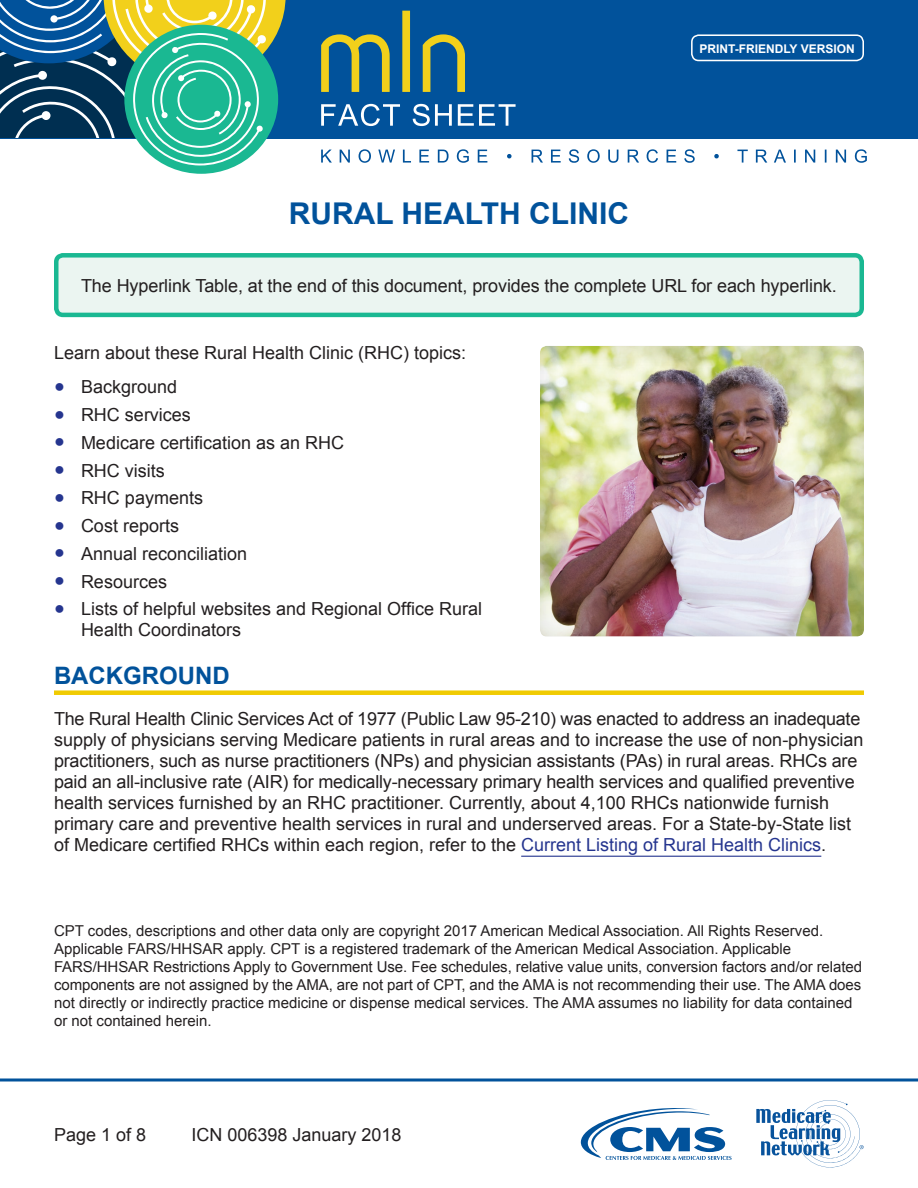
<style>
.page{position:relative;width:918px;height:1188px;background:#fff}
.page>*{position:absolute;margin:0;border:0;box-sizing:border-box;transform-origin:0 0}
.t1{font:700 30px "Arial";color:#01529b}
.t2{font:700 24px "Arial";color:#01529b}
.t3{font:18px/21px "Arial";color:#231f20}
.Disclaimer{font:15px/18px "Arial";color:#231f20}
.t4{font:700 12px "Arial";color:#fff}
.s1{color:#25358f}
</style>
<div class="page">
<div style="left:0;top:0;width:918px;height:138px;background:#01529b"></div>
<svg style="left:0;top:0;width:286px;height:165px"></svg>
<svg style="left:321px;top:11px;width:144px;height:81px"></svg>
<svg style="left:321px;top:149px;width:546px;height:14px"></svg>
<svg style="left:321px;top:104px;width:195px;height:22px"></svg>
<svg style="left:0;top:1078px;width:918px;height:4px;background:#407db3"></svg>
<div style="left:691px;top:34px;width:173px;height:27px;border:2px solid #fff;border-radius:7px"></div>
<div style="left:56px;top:255px;width:806px;height:60px;background:#ebf5f1;border-radius:7px"></div>
<div style="left:54px;top:253px;width:810px;height:64px;border:4px solid #1ab892;border-radius:7px"></div>
<div style="left:54px;top:690px;width:810px;height:5px;background:#f0cb02"></div>
<hr style="left:521px;top:856px;width:300px;height:1px;background:#25358f">
<div style="left:537px;top:344px;width:329px;height:295px;background:#231f20;opacity:.15"></div>
<svg style="left:581px;top:1108px;width:151px;height:52px"></svg>
<svg style="left:756px;top:1100px;width:108px;height:67px"></svg>
<h1 class="t1" style="left:289px;top:194px;width:342px">RURAL HEALTH CLINIC</h1>
<p class="t4" style="left:699px;top:41px;width:157px">PRINT-FRIENDLY VERSION</p>
<p class="t3" style="left:81px;top:276px;width:757px">The Hyperlink Table, at the end of this document, provides the complete URL for each hyperlink.</p>
<p class="t3" style="left:54px;top:342px;width:414px">Learn about these Rural Health Clinic (RHC) topics:</p>
<p class="t3" style="left:54px;top:377px;width:125px"><span class="s1">●</span> Background</p>
<p class="t3" style="left:54px;top:405px;width:138px"><span class="s1">●</span> RHC services</p>
<p class="t3" style="left:54px;top:432px;width:292px"><span class="s1">●</span> Medicare certification as an RHC</p>
<p class="t3" style="left:54px;top:460px;width:112px"><span class="s1">●</span> RHC visits</p>
<p class="t3" style="left:54px;top:488px;width:151px"><span class="s1">●</span> RHC payments</p>
<p class="t3" style="left:54px;top:516px;width:127px"><span class="s1">●</span> Cost reports</p>
<p class="t3" style="left:54px;top:543px;width:195px"><span class="s1">●</span> Annual reconciliation</p>
<p class="t3" style="left:54px;top:571px;width:115px"><span class="s1">●</span> Resources</p>
<p class="t3" style="left:81px;top:599px;width:403px;text-indent:-27px"><span class="s1">●</span> Lists of helpful websites and Regional Office Rural<br>Health Coordinators</p>
<h2 class="t2" style="left:54px;top:659px;width:177px">BACKGROUND</h2>
<p class="t3" style="left:54px;top:708px;width:811px">The Rural Health Clinic Services Act of 1977 (Public Law 95-210) was enacted to address an inadequate supply of physicians serving Medicare patients in rural areas and to increase the use of non-physician practitioners, such as nurse practitioners (NPs) and physician assistants (PAs) in rural areas. RHCs are paid an all-inclusive rate (AIR) for medically-necessary primary health services and qualified preventive health services furnished by an RHC practitioner. Currently, about 4,100 RHCs nationwide furnish primary care and preventive health services in rural and underserved areas. For a State-by-State list of Medicare certified RHCs within each region, refer to the <span class="s1">Current Listing of Rural Health Clinics</span>.</p>
<p class="Disclaimer" style="left:54px;top:922px;width:810px">CPT codes, descriptions and other data only are copyright 2017 American Medical Association. All Rights Reserved.<br>Applicable FARS/HHSAR apply. CPT is a registered trademark of the American Medical Association. Applicable FARS/HHSAR Restrictions Apply to Government Use. Fee schedules, relative value units, conversion factors and/or related components are not assigned by the AMA, are not part of CPT, and the AMA is not recommending their use. The AMA does not directly or indirectly practice medicine or dispense medical services. The AMA assumes no liability for data contained or not contained herein.</p>
<p class="t3" style="left:54px;top:1124px;width:94px">Page 1 of 8</p>
<p class="t3" style="left:192px;top:1124px;width:212px">ICN 006398 January 2018</p>
</div>
